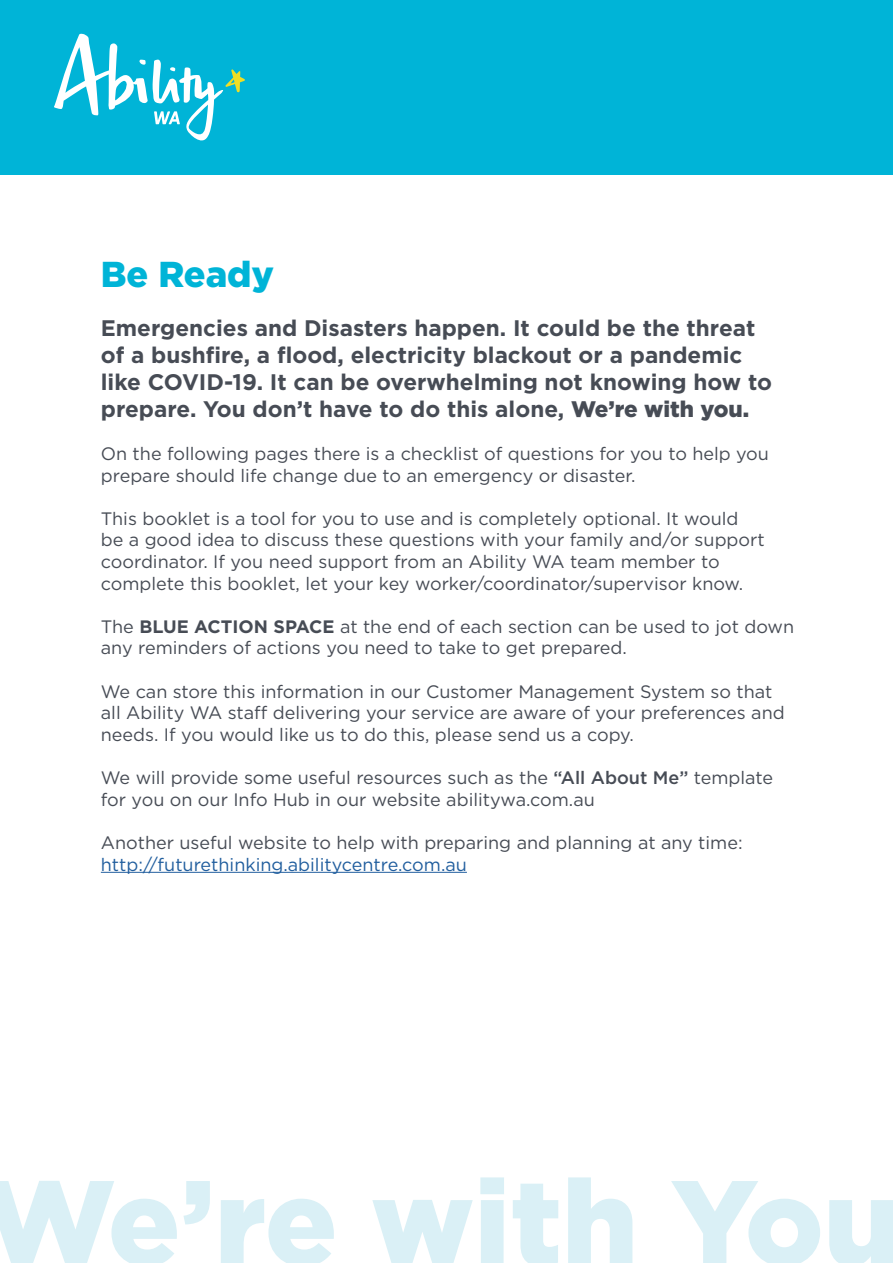
<style>
.page{position:relative;width:893px;height:1263px;background:#fff}
.page>*{position:absolute;margin:0;border:0;box-sizing:border-box;transform-origin:0 0}
.t1{font:900 120px "Gotham";color:#daf0f6}
.t2{font:900 36px "Gotham";color:#00b4d7}
.t3{font:700 22.5px/27px "Gotham";color:#474c55}
.t4{font:18px/21.6px "Gotham";color:#474c55}
.t5{font:18px "Gotham";color:#215e9e}
.s1{font-weight:900}
.s2{font-weight:700}
.s3{font-weight:500}
</style>
<div class="page">
<hr style="left:101px;top:872px;width:366px;height:1px;background:#215e9e">
<div style="left:0;top:0;width:893px;height:174px;background:#00b4d7"></div>
<svg style="left:54px;top:34px;width:191px;height:106px"></svg>
<h2 class="t2" style="left:101px;top:250px;width:175px">Be Ready</h2>
<p class="t3" style="left:101px;top:314px;width:673px">Emergencies and Disasters happen. It could be the threat of a bushfire, a flood, electricity blackout or a pandemic like COVID-19. It can be overwhelming not knowing how to prepare. You don’t have to do this alone, <span class="s1">We’re with you.</span></p>
<p class="t4" style="left:101px;top:442px;width:670px">On the following pages there is a checklist of questions for you to help you prepare should life change due to an emergency or disaster.</p>
<p class="t4" style="left:101px;top:507px;width:665px">This booklet is a tool for you to use and is completely optional. It would be a good idea to discuss these questions with your family and/or support coordinator. If you need support from an Ability WA team member to complete this booklet, let your key worker/coordinator/supervisor know.</p>
<p class="t4" style="left:101px;top:615px;width:695px">The <span class="s2">BLUE ACTION SPACE</span> at the end of each section can be used to jot down any reminders of actions you need to take to get prepared.</p>
<p class="t4" style="left:101px;top:680px;width:685px">We can store this information in our Customer Management System so that all Ability WA staff delivering your service are aware of your preferences and needs. If you would like us to do this, please send us a copy.</p>
<p class="t4" style="left:101px;top:766px;width:674px">We will provide some useful resources such as the <span class="s3">“All About Me”</span> template for you on our Info Hub in our website abilitywa.com.au</p>
<p class="t4" style="left:101px;top:831px;width:643px">Another useful website to help with preparing and planning at any time:</p>
<p class="t5" style="left:101px;top:853px;width:368px">http://futurethinking.abilitycentre.com.au</p>
<h1 class="t1" style="left:-18px;top:1140px;width:919px">We’re with You</h1>
</div>
